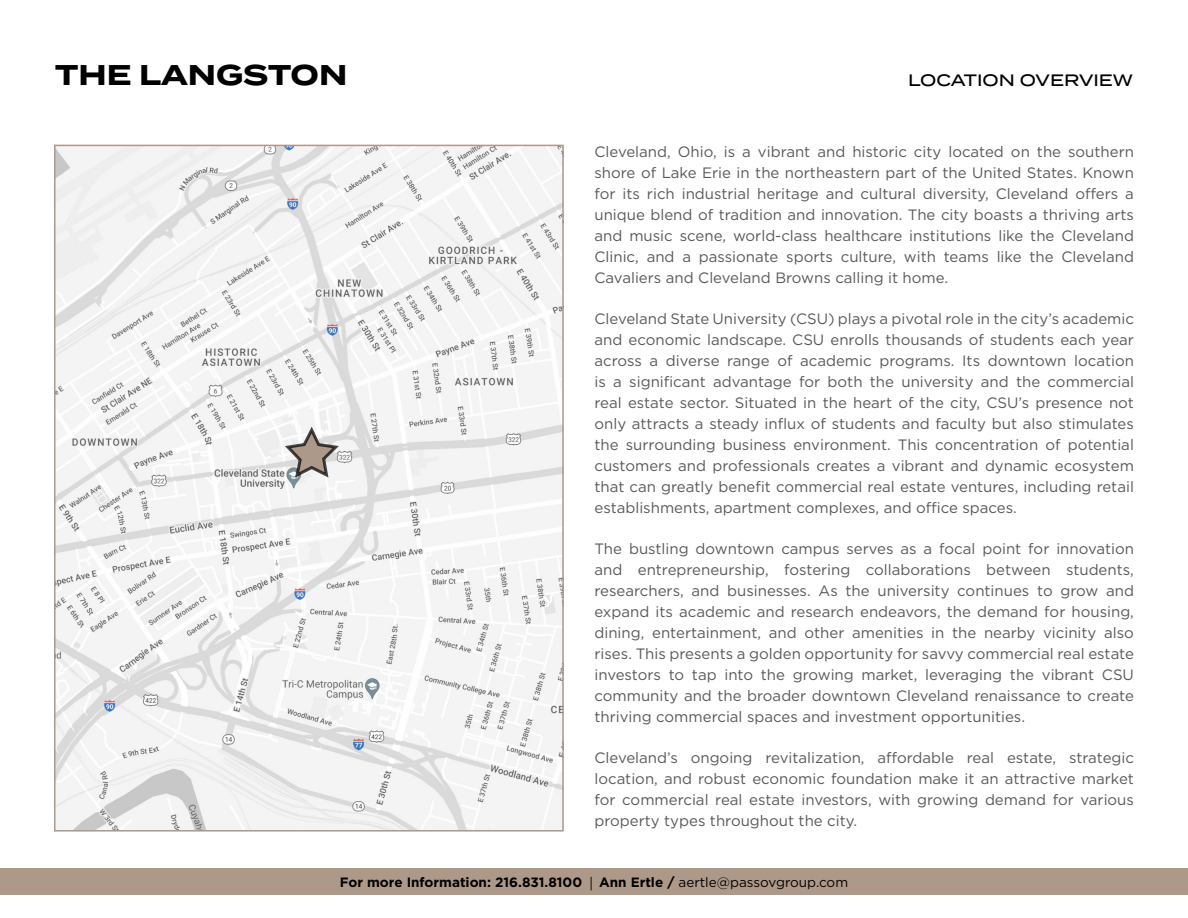
<style>
.page{position:relative;width:1188px;height:918px;background:#fff}
.page>*{position:absolute;margin:0;border:0;box-sizing:border-box;transform-origin:0 0}
.t1{font:700 28.5px "Termina";color:#000}
.t2{font:500 16.5px "Termina";color:#000}
.t3{font:15px/21px "Gotham";color:#58595b;text-align:justify}
.t4{font:700 13.5px "Gotham";color:#000}
.s1{font-family:"Minion Pro";font-weight:400}
.s2{font-weight:400}
</style>
<div class="page">
<img style="left:57px;top:148px;width:504px;height:681px">
<div style="left:54px;top:145px;width:510px;height:687px;border:2px solid #ad998a"></div>
<svg style="left:282px;top:423px;width:60px;height:56px"></svg>
<div style="left:0;top:868px;width:1188px;height:27px;background:#ad998a"></div>
<h1 class="t1" style="left:55px;top:54px;width:294px">THE LANGSTON</h1>
<p class="t2" style="left:908px;top:68px;width:226px">LOCATION OVERVIEW</p>
<p class="t3" style="left:595px;top:141px;width:541px">Cleveland, Ohio, is a vibrant and historic city located on the southern shore of Lake Erie in the northeastern part of the United States. Known for its rich industrial heritage and cultural diversity, Cleveland offers a unique blend of tradition and innovation. The city boasts a thriving arts and music scene, world-class healthcare institutions like the Cleveland Clinic, and a passionate sports culture, with teams like the Cleveland Cavaliers and Cleveland Browns calling it home.</p>
<p class="t3" style="left:595px;top:308px;width:541px">Cleveland State University (CSU) plays a pivotal role in the city’s academic and economic landscape. CSU enrolls thousands of students each year across a diverse range of academic programs. Its downtown location is a significant advantage for both the university and the commercial real estate sector. Situated in the heart of the city, CSU’s presence not only attracts a steady influx of students and faculty but also stimulates the surrounding business environment. This concentration of potential customers and professionals creates a vibrant and dynamic ecosystem that can greatly benefit commercial real estate ventures, including retail establishments, apartment complexes, and office spaces.</p>
<p class="t3" style="left:595px;top:538px;width:541px">The bustling downtown campus serves as a focal point for innovation and entrepreneurship, fostering collaborations between students, researchers, and businesses. As the university continues to grow and expand its academic and research endeavors, the demand for housing, dining, entertainment, and other amenities in the nearby vicinity also rises. This presents a golden opportunity for savvy commercial real estate investors to tap into the growing market, leveraging the vibrant CSU community and the broader downtown Cleveland renaissance to create thriving commercial spaces and investment opportunities.</p>
<p class="t3" style="left:595px;top:747px;width:541px">Cleveland’s ongoing revitalization, affordable real estate, strategic location, and robust economic foundation make it an attractive market for commercial real estate investors, with growing demand for various property types throughout the city.</p>
<p class="t4" style="left:340px;top:873px;width:510px">For more Information: 216.831.8100 <span class="s1">|</span> Ann Ertle / <span class="s2">aertle@passovgroup.com</span></p>
</div>
